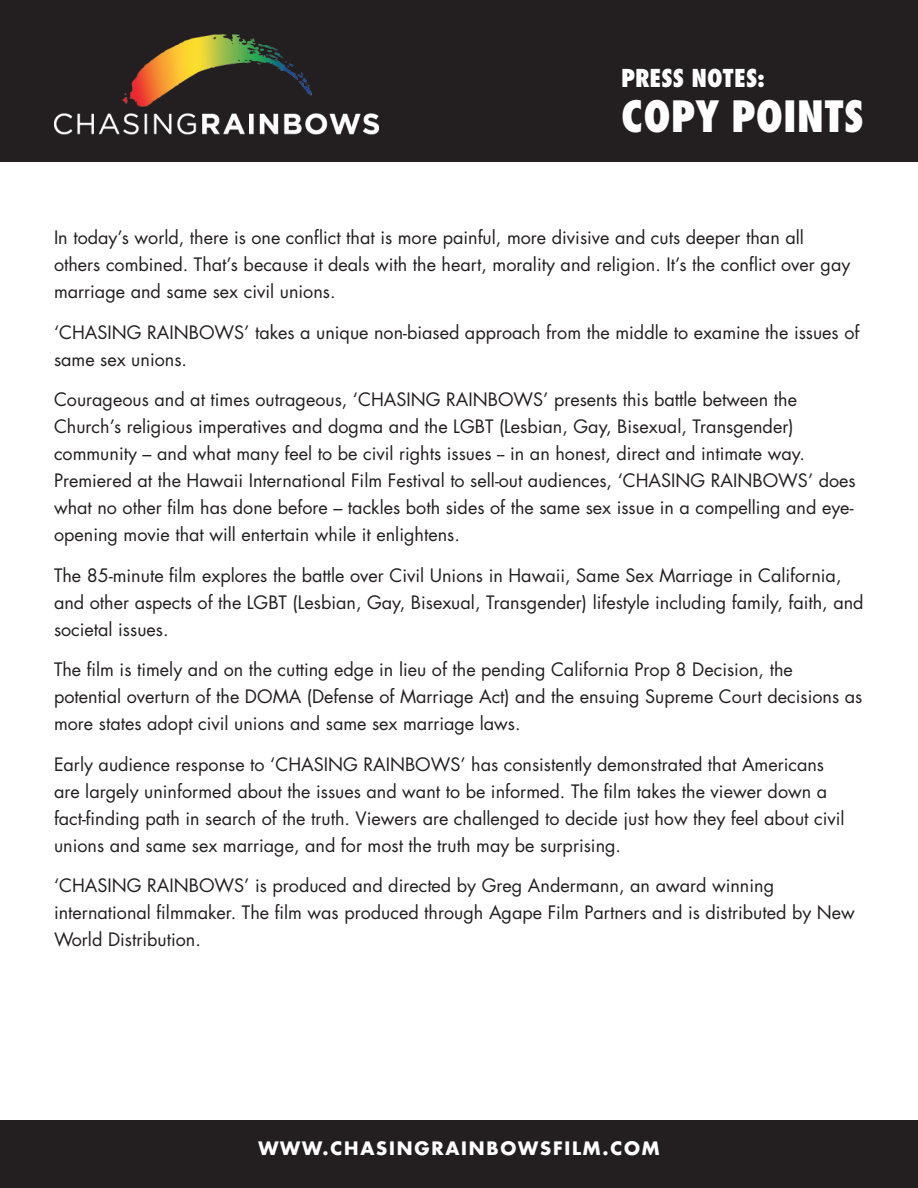
<style>
.page{position:relative;width:918px;height:1188px;background:#fff}
.page>*{position:absolute;margin:0;border:0;box-sizing:border-box;transform-origin:0 0}
.t1{font:800 condensed 42px "Futura Std";color:#fff}
.t2{font:800 condensed 24px "Futura Std";color:#fff}
.t3{font:18px/27px "Futura Std";color:#231f20}
.t4{font:700 18px "Futura Std";letter-spacing:.1em;color:#fff}
</style>
<div class="page">
<div style="left:0;top:0;width:918px;height:162px;background:#231f20"></div>
<div style="left:0;top:1120px;width:918px;height:68px;background:#231f20"></div>
<img style="left:54px;top:34px;width:325px;height:101px">
<h2 class="t2" style="left:621px;top:63px;width:145px">PRESS NOTES:</h2>
<h1 class="t1" style="left:621px;top:90px;width:245px">COPY POINTS</h1>
<p class="t3" style="left:54px;top:224px;width:798px">In today’s world, there is one conflict that is more painful, more divisive and cuts deeper than all others combined. That’s because it deals with the heart, morality and religion. It’s the conflict over gay marriage and same sex civil unions.</p>
<p class="t3" style="left:54px;top:319px;width:807px">‘CHASING RAINBOWS’ takes a unique non-biased approach from the middle to examine the issues of same sex unions.</p>
<p class="t3" style="left:54px;top:386px;width:803px">Courageous and at times outrageous, ‘CHASING RAINBOWS’ presents this battle between the Church’s religious imperatives and dogma and the LGBT (Lesbian, Gay, Bisexual, Transgender) community – and what many feel to be civil rights issues -- in an honest, direct and intimate way.<br>Premiered at the Hawaii International Film Festival to sell-out audiences, ‘CHASING RAINBOWS’ does what no other film has done before – tackles both sides of the same sex issue in a compelling and eye&shy;opening movie that will entertain while it enlightens.</p>
<p class="t3" style="left:54px;top:562px;width:811px">The 85-minute film explores the battle over Civil Unions in Hawaii, Same Sex Marriage in California, and other aspects of the LGBT (Lesbian, Gay, Bisexual, Transgender) lifestyle including family, faith, and societal issues.</p>
<p class="t3" style="left:54px;top:656px;width:810px">The film is timely and on the cutting edge in lieu of the pending California Prop 8 Decision, the potential overturn of the DOMA (Defense of Marriage Act) and the ensuing Supreme Court decisions as more states adopt civil unions and same sex marriage laws.</p>
<p class="t3" style="left:54px;top:751px;width:792px">Early audience response to ‘CHASING RAINBOWS’ has consistently demonstrated that Americans are largely uninformed about the issues and want to be informed. The film takes the viewer down a fact-finding path in search of the truth. Viewers are challenged to decide just how they feel about civil unions and same sex marriage, and for most the truth may be surprising.</p>
<p class="t3" style="left:54px;top:872px;width:802px">‘CHASING RAINBOWS’ is produced and directed by Greg Andermann, an award winning international filmmaker. The film was produced through Agape Film Partners and is distributed by New<br>World Distribution.</p>
<p class="t4" style="left:258px;top:1137px;width:403px">WWW.CHASINGRAINBOWSFILM.COM</p>
</div>
